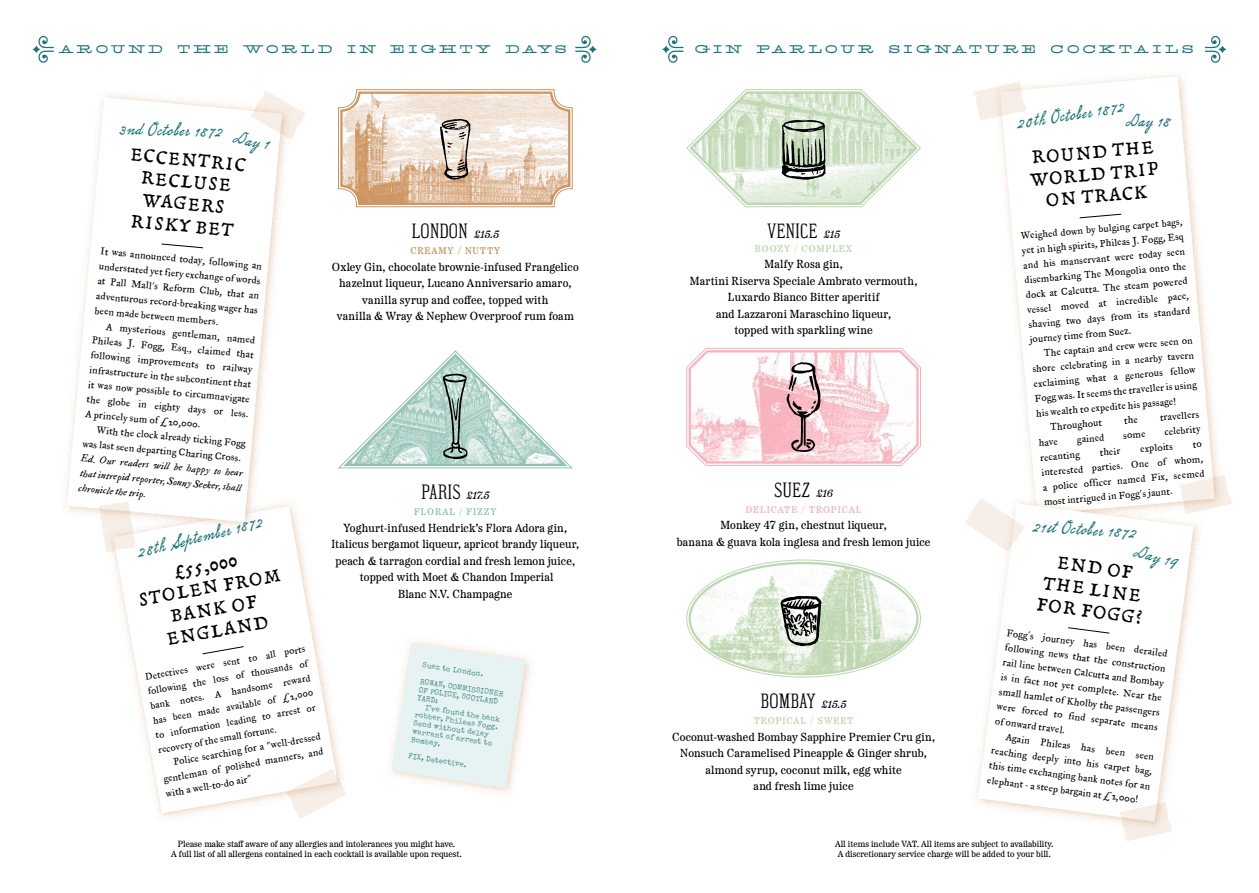
<style>
.page{position:relative;width:1259px;height:893px;background:#fff}
.page>*{position:absolute;margin:0;border:0;box-sizing:border-box;transform-origin:0 0}
.t1{font:24px "Rudyard WF";color:#000}
.t2{font:21.9px/22px "Gryphius MVB SC";color:#000;text-align:center}
.t3{font:19.5px "Grubb Script WF";color:#1c7579}
.t4{font:14.1px "Gano Extended WF";letter-spacing:.21em;color:#1c7579}
.t5{font:11.7px/16.5px "Etna";letter-spacing:.015em;color:#000;text-align:center}
.t6{font:10.8px/14.9px "Historical Fell Type Roman";color:#000;text-align:justify}
.t7{font:italic 10.8px/14.7px "Historical Fell Type";color:#000;text-align:justify}
.t8{font:10.5px/14.9px "Historical Fell Type Roman";color:#000;text-align:justify}
.t9{font:italic 10.5px "Etna";letter-spacing:-.025em;color:#000}
.t10{font:600 9.75px "Etna";letter-spacing:.09em;color:#bdd7b0}
.t11{font:600 9.75px "Etna";letter-spacing:.09em;color:#f8b2bc}
.t12{font:600 9.75px "Etna";letter-spacing:.09em;color:#cc9562}
.t13{font:600 9.75px "Etna";letter-spacing:.09em;color:#92c2b6}
.t14{font:9px/10.5px "Etna";color:#000;text-align:center}
.t15{font:7.5px/8.4px "Special Elite";color:#1c7579}
</style>
<div class="page">
<img style="left:688px;top:562px;width:230px;height:113px">
<svg style="left:392px;top:643px;width:133px;height:145px"></svg>
<svg style="left:113px;top:506px;width:225px;height:307px"></svg>
<svg style="left:202px;top:646px;width:42px;height:9px"></svg>
<svg style="left:285px;top:768px;width:62px;height:51px"></svg>
<div style="left:60px;top:90px;width:232px;height:441px;background:#fff"></div>
<svg style="left:67px;top:97px;width:215px;height:425px"></svg>
<svg style="left:161px;top:243px;width:43px;height:6px"></svg>
<svg style="left:250px;top:91px;width:55px;height:49px"></svg>
<svg style="left:99px;top:501px;width:37px;height:52px"></svg>
<svg style="left:1000px;top:76px;width:214px;height:420px"></svg>
<svg style="left:1079px;top:213px;width:43px;height:6px"></svg>
<svg style="left:978px;top:503px;width:215px;height:319px"></svg>
<svg style="left:1067px;top:627px;width:43px;height:7px"></svg>
<svg style="left:1119px;top:802px;width:53px;height:39px"></svg>
<svg style="left:1179px;top:475px;width:52px;height:39px"></svg>
<svg style="left:974px;top:82px;width:52px;height:39px"></svg>
<svg style="left:965px;top:498px;width:59px;height:53px"></svg>
<svg style="left:33px;top:35px;width:21px;height:28px"></svg>
<svg style="left:662px;top:35px;width:21px;height:28px"></svg>
<svg style="left:575px;top:35px;width:21px;height:28px"></svg>
<svg style="left:1205px;top:35px;width:21px;height:28px"></svg>
<svg style="left:338px;top:350px;width:235px;height:119px"></svg>
<svg style="left:338px;top:89px;width:235px;height:118px"></svg>
<svg style="left:686px;top:348px;width:235px;height:118px"></svg>
<svg style="left:780px;top:596px;width:41px;height:50px"></svg>
<svg style="left:686px;top:89px;width:235px;height:119px"></svg>
<svg style="left:1124px;top:416px;width:13px;height:8px"></svg>
<h3 class="t4" style="left:59px;top:42px;width:509px">AROUND THE WORLD IN EIGHTY DAYS</h3>
<h3 class="t4" style="left:694px;top:42px;width:500px">GIN PARLOUR SIGNATURE COCKTAILS</h3>
<h3 class="t3" style="left:1014px;top:111px;width:112px;rotate:-9deg">20th October 1872</h3>
<h3 class="t3" style="left:1125px;top:108px;width:47px;rotate:1deg">Day 18</h3>
<h3 class="t3" style="left:120px;top:116px;width:106px;rotate:1deg">3nd October 1872</h3>
<h3 class="t3" style="left:235px;top:125px;width:40px;rotate:11deg">Day 1</h3>
<h2 class="t2" style="left:1027px;top:147px;width:130px;rotate:-5deg">ROUND THE<br>WORLD TRIP<br>ON TRACK</h2>
<p class="t6" style="left:1020px;top:228px;width:164px;rotate:-5deg">Weighed down by bulging carpet bags, yet in high spirits, Phileas J. Fogg, Esq and his manservant were today seen disembarking The Mongolia onto the dock at Calcutta. The steam powered vessel moved at incredible pace, shaving two days from its standard journey time from Suez.</p>
<h2 class="t2" style="left:131px;top:143px;width:117px;rotate:5deg">ECCENTRIC<br>RECLUSE<br>WAGERS<br>RISKY BET</h2>
<p class="t6" style="left:101px;top:244px;width:164px;rotate:5deg">It was announced today, following an understated yet fiery exchange of words at Pall Mall's Reform Club, that an adventurous record-breaking wager has been made between members.</p>
<p class="t6" style="left:94px;top:318px;width:164px;text-indent:13px;rotate:5deg">A mysterious gentleman, named Phileas J. Fogg, Esq., claimed that following improvements to railway infrastructure in the subcontinent that it was now possible to circumnavigate the globe in eighty days or less.<br>A princely sum of £20,000.</p>
<p class="t6" style="left:85px;top:421px;width:164px;text-indent:13px;rotate:5deg">With the clock already ticking Fogg was last seen departing Charing Cross.</p>
<h1 class="t1" style="left:411px;top:220px;width:58px">LONDON</h1>
<p class="t9" style="left:474px;top:226px;width:27px">£15.5</p>
<p class="t12" style="left:410px;top:243px;width:91px">CREAMY / NUTTY</p>
<p class="t5" style="left:332px;top:257px;width:248px">Oxley Gin, chocolate brownie-infused Frangelico hazelnut liqueur, Lucano Anniversario amaro, vanilla syrup and coffee, topped with<br>vanilla &amp; Wray &amp; Nephew Overproof rum foam</p>
<h1 class="t1" style="left:767px;top:220px;width:52px">VENICE</h1>
<p class="t9" style="left:823px;top:226px;width:18px">£15</p>
<p class="t10" style="left:755px;top:241px;width:99px">BOOZY / COMPLEX</p>
<p class="t5" style="left:690px;top:255px;width:229px">Malfy Rosa gin,<br>Martini Riserva Speciale Ambrato vermouth,<br>Luxardo Bianco Bitter aperitif<br>and Lazzaroni Maraschino liqueur,<br>topped with sparkling wine</p>
<p class="t6" style="left:1043px;top:345px;width:151px;rotate:-5deg">The captain and crew were seen on</p>
<p class="t6" style="left:1031px;top:361px;width:164px;rotate:-5deg">shore celebrating in a nearby tavern</p>
<p class="t6" style="left:1033px;top:376px;width:164px;rotate:-5deg">exclaiming what a generous fellow</p>
<p class="t6" style="left:1034px;top:391px;width:164px;rotate:-5deg">Fogg was. It seems the traveller is using</p>
<p class="t6" style="left:1035px;top:406px;width:142px;rotate:-5deg">his wealth to expedite his passage!</p>
<p class="t6" style="left:1049px;top:419px;width:53px;rotate:-5deg">Throughout</p>
<p class="t6" style="left:1159px;top:410px;width:41px;rotate:-5deg">travellers</p>
<p class="t6" style="left:1163px;top:424px;width:38px;rotate:-5deg">celebrity</p>
<p class="t6" style="left:1038px;top:435px;width:21px;rotate:-5deg">have</p>
<p class="t6" style="left:1076px;top:432px;width:29px;rotate:-5deg">gained</p>
<p class="t6" style="left:1122px;top:428px;width:24px;rotate:-5deg">some</p>
<p class="t6" style="left:1039px;top:450px;width:164px;text-indent:153px;rotate:-5deg">to interested parties. One of whom, a police officer named Fix, seemed most intrigued in Fogg's jaunt.</p>
<p class="t6" style="left:1039px;top:450px;width:41px;rotate:-5deg">recanting</p>
<p class="t6" style="left:1099px;top:445px;width:22px;rotate:-5deg">their</p>
<p class="t6" style="left:1139px;top:441px;width:34px;rotate:-5deg">exploits</p>
<p class="t7" style="left:82px;top:451px;width:164px;rotate:5deg">Ed. Our readers will be happy to hear that intrepid reporter, Sonny Seeker, shall chronicle the trip.</p>
<h1 class="t1" style="left:774px;top:479px;width:38px">SUEZ</h1>
<p class="t9" style="left:816px;top:485px;width:18px">£16</p>
<p class="t11" style="left:746px;top:502px;width:117px">DELICATE / TROPICAL</p>
<p class="t5" style="left:677px;top:516px;width:255px">Monkey 47 gin, chestnut liqueur,<br>banana &amp; guava kola inglesa and fresh lemon juice</p>
<h1 class="t1" style="left:421px;top:481px;width:41px">PARIS</h1>
<p class="t9" style="left:466px;top:488px;width:24px">£17.5</p>
<p class="t13" style="left:414px;top:504px;width:84px">FLORAL / FIZZY</p>
<p class="t5" style="left:331px;top:518px;width:249px">Yoghurt-infused Hendrick’s Flora Adora gin, Italicus bergamot liqueur, apricot brandy liqueur, peach &amp; tarragon cordial and fresh lemon juice, topped with Moet &amp; Chandon Imperial<br>Blanc N.V. Champagne</p>
<h3 class="t3" style="left:134px;top:540px;width:132px;rotate:-14deg">28th September 1872</h3>
<h3 class="t3" style="left:1033px;top:514px;width:107px;rotate:3deg">21st October 1872</h3>
<h3 class="t3" style="left:1136px;top:539px;width:47px;rotate:13deg">Day 19</h3>
<h2 class="t2" style="left:1044px;top:549px;width:108px;rotate:8deg">END OF<br>THE LINE<br>FOR FOGG?</h2>
<p class="t6" style="left:1008px;top:624px;width:164px;rotate:8deg">Fogg's journey has been derailed following news that the construction rail line between Calcutta and Bombay is in fact not yet complete. Near the small hamlet of Kholby the passengers were forced to find separate means of onward travel.</p>
<p class="t6" style="left:994px;top:727px;width:164px;text-indent:13px;rotate:8deg">Again Phileas has been seen reaching deeply into his carpet bag, this time exchanging bank notes for an elephant - a steep bargain at £2,000!</p>
<h2 class="t2" style="left:133px;top:567px;width:146px;rotate:-10deg">£55,000<br>STOLEN FROM<br>BANK OF<br>ENGLAND</h2>
<p class="t8" style="left:144px;top:669px;width:164px;rotate:-10deg">Detectives were sent to all ports following the loss of thousands of bank notes. A handsome reward has been made available of £2,000 to information leading to arrest or recovery of the small fortune.</p>
<p class="t15" style="left:423px;top:660px;width:63px;rotate:9deg">Suez to London.</p>
<p class="t15" style="left:421px;top:677px;width:86px;rotate:9deg">ROWAN, COMMISSIONER<br>OF POLICE, SCOTLAND<br>YARD:</p>
<p class="t15" style="left:417px;top:702px;width:86px;text-indent:9px;rotate:9deg">I’ve found the bank robber, Phileas Fogg.<br>Send without delay warrant of arrest to<br>Bombay.</p>
<p class="t15" style="left:409px;top:751px;width:60px;rotate:9deg">FIX, Detective.</p>
<h1 class="t1" style="left:760px;top:690px;width:56px">BOMBAY</h1>
<p class="t9" style="left:821px;top:697px;width:27px">£15.5</p>
<p class="t10" style="left:753px;top:713px;width:101px">TROPICAL / SWEET</p>
<p class="t5" style="left:672px;top:728px;width:264px">Coconut-washed Bombay Sapphire Premier Cru gin, Nonsuch Caramelised Pineapple &amp; Ginger shrub, almond syrup, coconut milk, egg white<br>and fresh lime juice</p>
<p class="t6" style="left:160px;top:757px;width:164px;text-indent:13px;rotate:-10deg">Police searching for a "well-dressed gentleman of polished manners, and with a well-to-do air"</p>
<p class="t14" style="left:171px;top:838px;width:292px">Please make staff aware of any allergies and intolerances you might have.<br>A full list of all allergens contained in each cocktail is available upon request.</p>
<p class="t14" style="left:835px;top:838px;width:220px;text-align:left">All items include VAT. All items are subject to availability.<br>A discretionary service charge will be added to your bill.</p>
</div>
